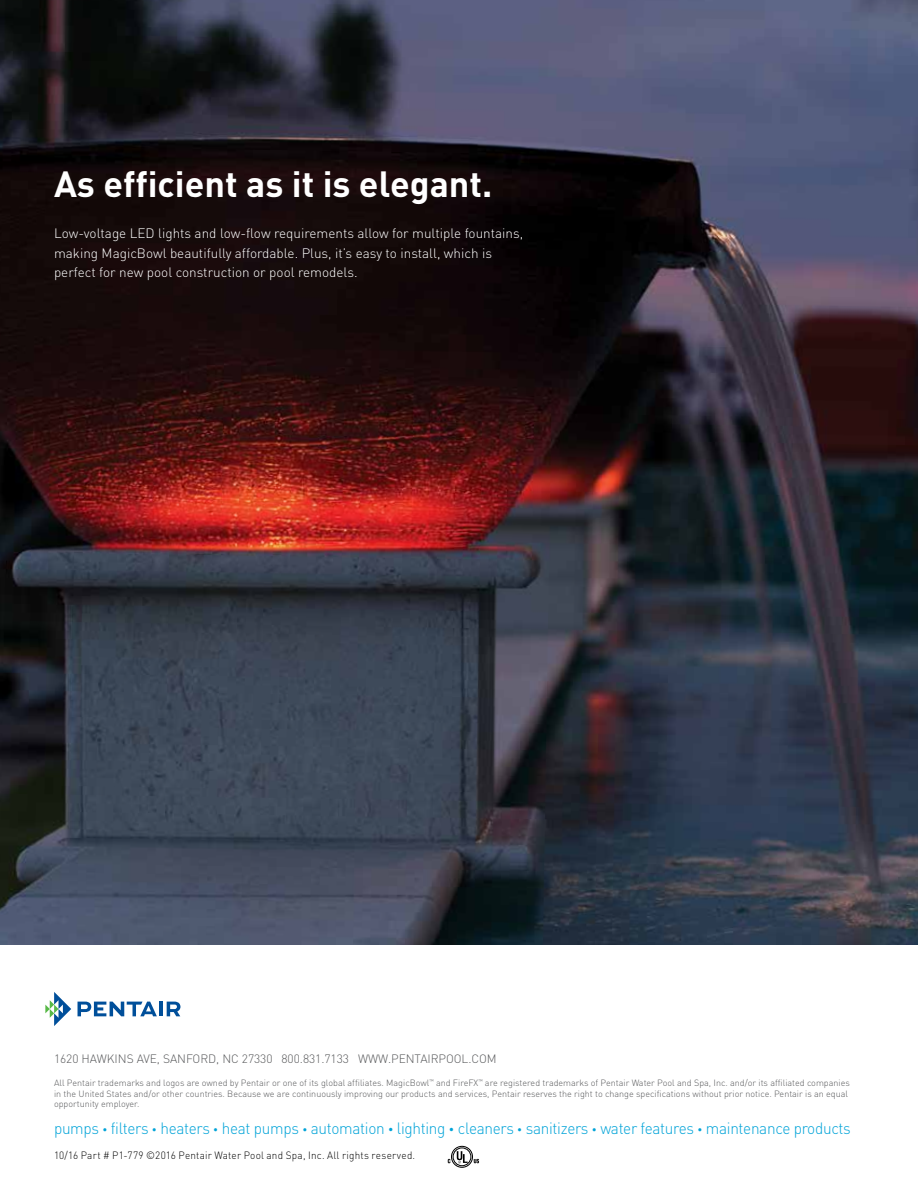
<style>
.page{position:relative;width:918px;height:1188px;background:#fff}
.page>*{position:absolute;margin:0;border:0;box-sizing:border-box;transform-origin:0 0}
.t1{font:700 36px "DIN Pro";color:#fff}
.t2{font:300 16.2px "DIN Pro";letter-spacing:-.02em;color:#00a3d8;scale:.95 1}
.t3{font:300 13.5px/19.5px "DIN Pro";color:#fff}
.t4{font:300 12px "DIN Pro";letter-spacing:-.005em;color:#58595b}
.t5{font:300 10.5px "DIN Pro";letter-spacing:.02em;color:#000;scale:.95 1}
.t6{font:300 9px/10.5px "DIN Pro";color:#58595b}
.s1{font-size:9.75px}
.s2{font-size:10.5px}
</style>
<div class="page">
<img style="left:0;top:0;width:918px;height:945px">
<svg style="left:448px;top:1146px;width:31px;height:22px"></svg>
<svg style="left:45px;top:992px;width:26px;height:34px"></svg>
<svg style="left:78px;top:1002px;width:79px;height:14px"></svg>
<hr style="left:159px;top:1002px;width:4px;height:14px;background:#004f9a">
<svg style="left:167px;top:1002px;width:13px;height:14px"></svg>
<h1 class="t1" style="left:54px;top:154px;width:440px">As efficient as it is elegant.</h1>
<h3 class="t3" style="left:54px;top:222px;width:471px">Low-voltage LED lights and low-flow requirements allow for multiple fountains, making MagicBowl beautifully affordable. Plus, it’s easy to install, which is perfect for new pool construction or pool remodels.</h3>
<h3 class="t4" style="left:54px;top:1050px;width:444px">1620 HAWKINS AVE, SANFORD, NC 27330 800.831.7133 WWW.PENTAIRPOOL.COM</h3>
<p class="t6" style="left:54px;top:1077px;width:797px">All Pentair trademarks and logos are owned by Pentair or one of its global affiliates. MagicBowl<sup>™</sup> and FireFX<sup>™</sup> are registered trademarks of Pentair Water Pool and Spa, Inc. and/or its affiliated companies in the United States and/or other countries. Because we are continuously improving our products and services, Pentair reserves the right to change specifications without prior notice. Pentair is an equal opportunity employer.</p>
<h2 class="t2" style="left:54px;top:1116px;width:840px">pumps <span class="s1">•</span> filters <span class="s1">•</span> heaters <span class="s1">•</span> heat pumps <span class="s1">•</span> automation <span class="s2">•</span> lighting <span class="s2">•</span> cleaners <span class="s1">•</span> sanitizers <span class="s1">•</span> water features <span class="s1">•</span> maintenance products</h2>
<p class="t5" style="left:54px;top:1147px;width:382px">10/16 Part # P1-779 ©2016 Pentair Water Pool and Spa, Inc. All rights reserved.</p>
</div>
